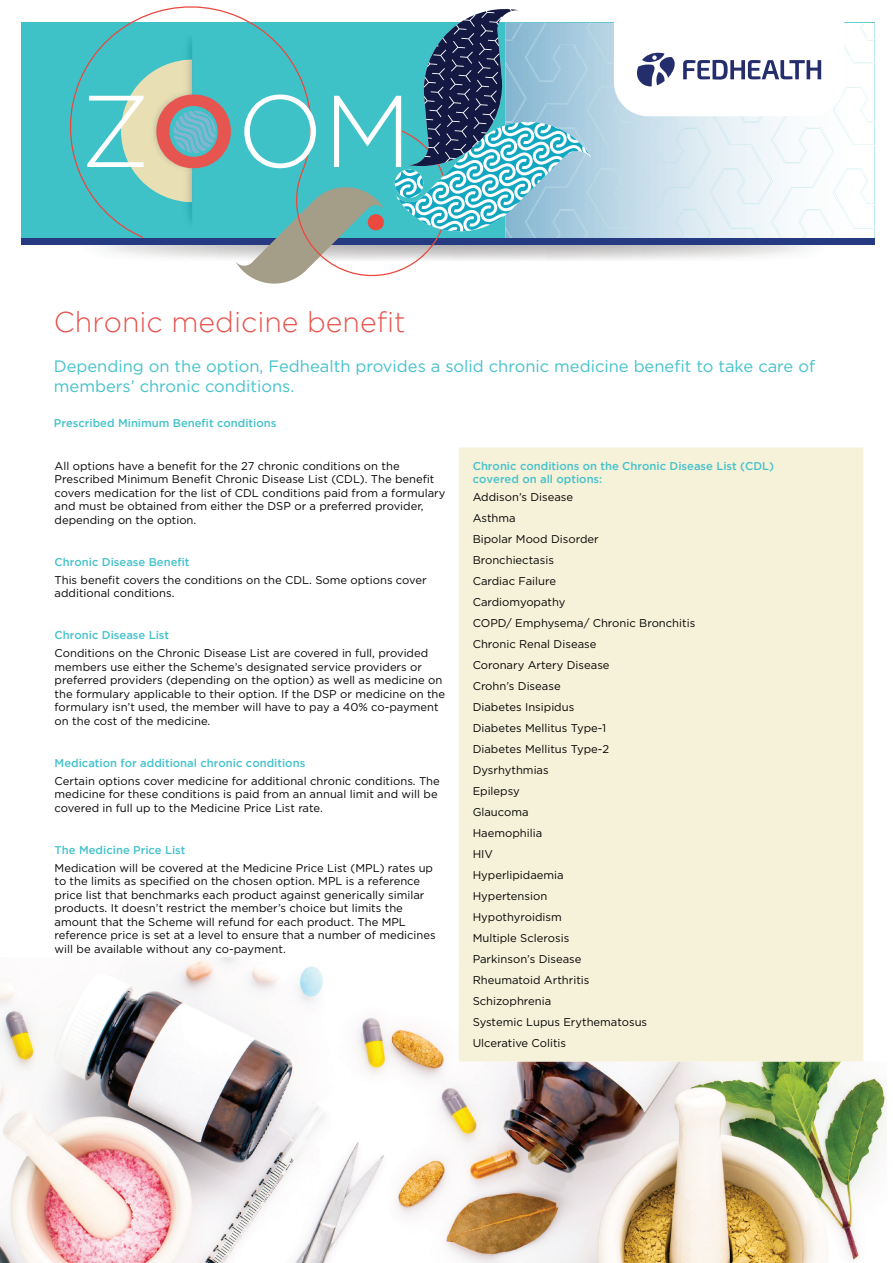
<style>
.page{position:relative;width:893px;height:1263px;background:#fff}
.page>*{position:absolute;margin:0;border:0;box-sizing:border-box;transform-origin:0 0}
.t1{font:300 101.85px "Gotham";color:#fff}
.t2{font:300 28.5px "Gotham";color:#e6554f}
.t3{font:16.5px/19.8px "Gotham";color:#45c2cb}
.t4{font:11.25px/21px "Gotham";color:#040503}
.t5{font:500 11.25px/13.5px "Gotham";color:#45c2cb}
.s1{font-weight:500;color:#e6554f}
</style>
<div class="page">
<img style="left:0;top:957px;width:887px;height:306px">
<div style="left:459px;top:448px;width:404px;height:613px;background:#f6f1d9"></div>
<div style="left:459px;top:957px;width:50px;height:104px;background:#f6f1d9"></div>
<img style="left:509px;top:1061px;width:354px;height:1px">
<div style="left:21px;top:22px;width:854px;height:217px;background:#3fc1c8"></div>
<div style="left:21px;top:239px;width:853px;height:6px;background:#253a80"></div>
<svg style="left:53px;top:6px;width:405px;height:269px"></svg>
<svg style="left:235px;top:183px;width:150px;height:101px"></svg>
<svg style="left:393px;top:6px;width:481px;height:238px"></svg>
<h1 class="t1" style="left:80px;top:76px;width:333px">Z<span class="s1">O</span>OM</h1>
<h2 class="t2" style="left:54px;top:306px;width:353px">Chronic medicine benefit</h2>
<h3 class="t3" style="left:54px;top:356px;width:763px">Depending on the option, Fedhealth provides a solid chronic medicine benefit to take care of members’ chronic conditions.</h3>
<p class="t5" style="left:54px;top:416px;width:224px">Prescribed Minimum Benefit conditions</p>
<p class="t4" style="left:55px;top:459px;width:392px;line-height:13.5px">All options have a benefit for the 27 chronic conditions on the Prescribed Minimum Benefit Chronic Disease List (CDL). The benefit covers medication for the list of CDL conditions paid from a formulary and must be obtained from either the DSP or a preferred provider, depending on the option.</p>
<p class="t5" style="left:55px;top:555px;width:136px">Chronic Disease Benefit</p>
<p class="t4" style="left:55px;top:573px;width:373px;line-height:13.5px">This benefit covers the conditions on the CDL. Some options cover additional conditions.</p>
<p class="t5" style="left:55px;top:628px;width:116px">Chronic Disease List</p>
<p class="t4" style="left:55px;top:646px;width:392px;line-height:13.5px">Conditions on the Chronic Disease List are covered in full, provided members use either the Scheme’s designated service providers or preferred providers (depending on the option) as well as medicine on the formulary applicable to their option. If the DSP or medicine on the formulary isn’t used, the member will have to pay a 40% co-payment on the cost of the medicine.</p>
<p class="t5" style="left:55px;top:756px;width:252px">Medication for additional chronic conditions</p>
<p class="t4" style="left:55px;top:774px;width:387px;line-height:13.5px">Certain options cover medicine for additional chronic conditions. The medicine for these conditions is paid from an annual limit and will be covered in full up to the Medicine Price List rate.</p>
<p class="t5" style="left:55px;top:843px;width:132px">The Medicine Price List</p>
<p class="t4" style="left:55px;top:861px;width:383px;line-height:13.5px">Medication will be covered at the Medicine Price List (MPL) rates up to the limits as specified on the chosen option. MPL is a reference price list that benchmarks each product against generically similar products. It doesn’t restrict the member’s choice but limits the amount that the Scheme will refund for each product. The MPL reference price is set at a level to ensure that a number of medicines will be available without any co-payment.</p>
<p class="t5" style="left:473px;top:459px;width:303px">Chronic conditions on the Chronic Disease List (CDL) covered on all options:</p>
<p class="t4" style="left:473px;top:486px;width:224px">Addison’s Disease<br>Asthma<br>Bipolar Mood Disorder<br>Bronchiectasis<br>Cardiac Failure<br>Cardiomyopathy<br>COPD/ Emphysema/ Chronic Bronchitis<br>Chronic Renal Disease<br>Coronary Artery Disease<br>Crohn’s Disease<br>Diabetes Insipidus<br>Diabetes Mellitus Type-1<br>Diabetes Mellitus Type-2<br>Dysrhythmias<br>Epilepsy<br>Glaucoma<br>Haemophilia<br>HIV<br>Hyperlipidaemia<br>Hypertension<br>Hypothyroidism<br>Multiple Sclerosis<br>Parkinson’s Disease<br>Rheumatoid Arthritis<br>Schizophrenia<br>Systemic Lupus Erythematosus<br>Ulcerative Colitis</p>
</div>
